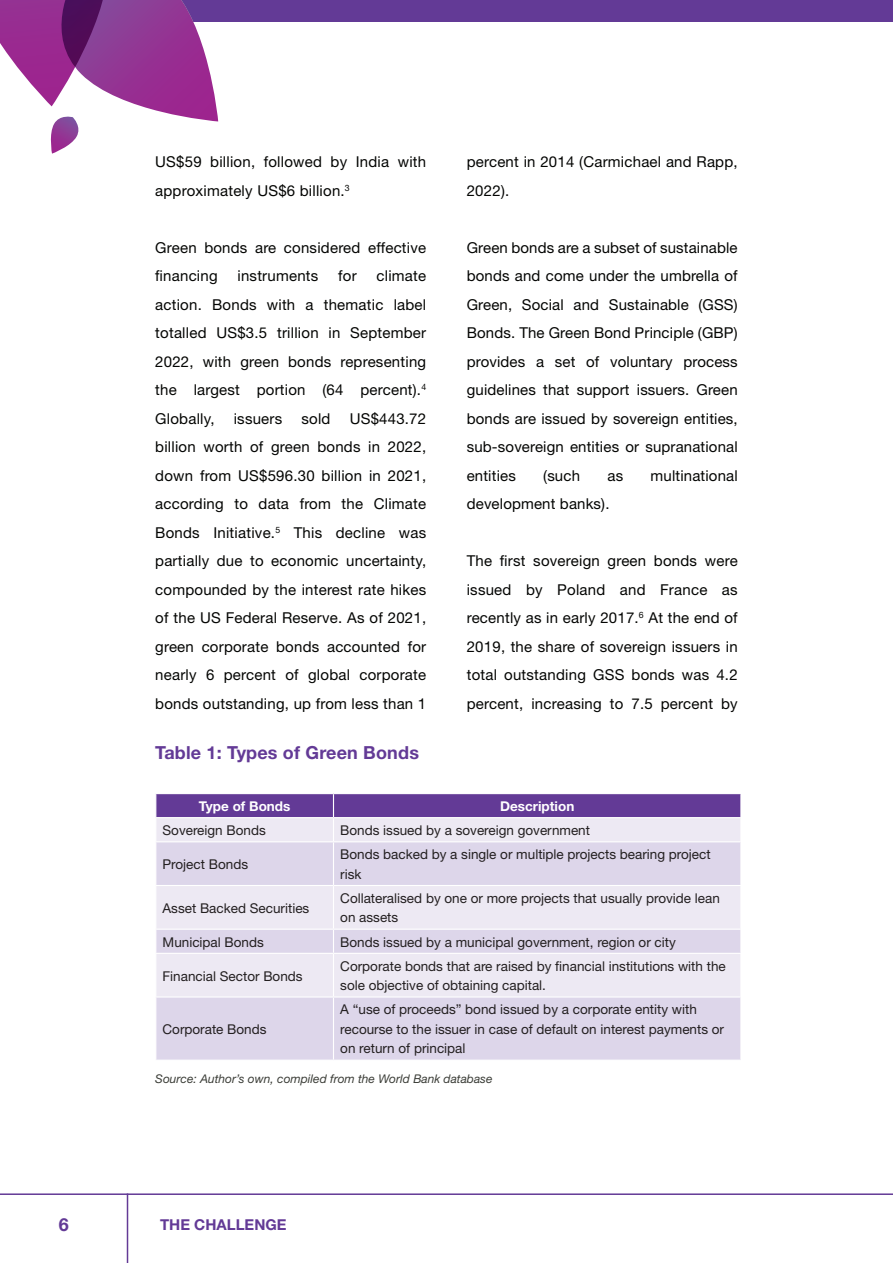
<style>
.page{position:relative;width:893px;height:1263px;background:#fff}
.page>*{position:absolute;margin:0;border:0;box-sizing:border-box;transform-origin:0 0}
.Figure_head{font:700 18px "Helvetica Neue";letter-spacing:.01em;color:#633a96}
.body_text{font:15px/28.5px "Helvetica Neue";letter-spacing:.015em;color:#040503;text-align:justify}
.t1{font:700 15px "Helvetica Neue";color:#633a96}
.t2{font:13.5px/19.5px "Helvetica Neue";color:#231f20}
.t3{font:700 13.5px "Helvetica Neue";color:#fff}
.source{font:italic 12px "Helvetica Neue";color:#3b3d37}
</style>
<div class="page">
<div style="left:93px;top:0;width:800px;height:22px;background:#633a96"></div>
<hr style="left:0;top:1193px;width:893px;height:2px;background:#633a96">
<hr style="left:127px;top:1193px;width:1px;height:70px;background:#633a96">
<svg style="left:0;top:0;width:218px;height:154px"></svg>
<svg style="left:156px;top:842px;width:584px;height:217px;background:#e3dded"></svg>
<svg style="left:155px;top:794px;width:586px;height:47px;background:#aa95c6"></svg>
<hr style="left:333px;top:842px;width:1px;height:43px;background:#fff">
<hr style="left:155px;top:885px;width:178px;height:1px;background:#fff">
<hr style="left:333px;top:885px;width:408px;height:1px;background:#fff">
<hr style="left:333px;top:886px;width:1px;height:42px;background:#fff">
<hr style="left:155px;top:928px;width:178px;height:2px;background:#fff">
<hr style="left:333px;top:928px;width:408px;height:2px;background:#fff">
<svg style="left:333px;top:930px;width:1px;height:23px"></svg>
<svg style="left:740px;top:930px;width:1px;height:23px"></svg>
<hr style="left:155px;top:953px;width:178px;height:1px;background:#fff">
<hr style="left:333px;top:953px;width:408px;height:1px;background:#fff">
<hr style="left:333px;top:954px;width:1px;height:42px;background:#fff">
<hr style="left:155px;top:996px;width:178px;height:1px;background:#fff">
<hr style="left:333px;top:996px;width:408px;height:1px;background:#fff">
<hr style="left:333px;top:997px;width:1px;height:62px;background:#fff">
<p class="body_text" style="left:155px;top:147px;width:272px">US$59 billion, followed by India with approximately US$6 billion.<sup>3</sup></p>
<p class="body_text" style="left:155px;top:233px;width:272px">Green bonds are considered effective financing</p>
<p class="body_text" style="left:237px;top:261px;width:82px">instruments</p>
<p class="body_text" style="left:338px;top:261px;width:20px">for</p>
<p class="body_text" style="left:155px;top:261px;width:272px;text-indent:221px">climate action. Bonds with a thematic label totalled US$3.5 trillion in September 2022, with green bonds representing the largest portion (64 percent).<sup>4<br></sup>Globally,</p>
<p class="body_text" style="left:155px;top:404px;width:272px;text-indent:194px">US$443.72 billion worth of green bonds in 2022, down from US$596.30 billion in 2021, according to data from the Climate Bonds Initiative.<sup>5</sup> This decline was partially due to economic uncertainty, compounded by the interest rate hikes of the US Federal Reserve. As of 2021, green corporate bonds accounted for nearly 6 percent of global corporate bonds outstanding, up from less than 1</p>
<p class="body_text" style="left:234px;top:404px;width:50px">issuers</p>
<p class="body_text" style="left:301px;top:404px;width:31px">sold</p>
<p class="body_text" style="left:467px;top:147px;width:272px">percent in 2014 (Carmichael and Rapp,<br>2022).</p>
<p class="body_text" style="left:467px;top:233px;width:272px">Green bonds are a subset of sustainable bonds and come under the umbrella of Green, Social and Sustainable (GSS)<br>Bonds. The Green Bond Principle (GBP) provides a set of voluntary process guidelines that support issuers. Green bonds are issued by sovereign entities, sub-sovereign entities or supranational entities</p>
<p class="body_text" style="left:543px;top:461px;width:38px">(such</p>
<p class="body_text" style="left:607px;top:461px;width:17px">as</p>
<p class="body_text" style="left:651px;top:461px;width:89px">multinational</p>
<p class="body_text" style="left:467px;top:489px;width:144px">development banks).</p>
<p class="body_text" style="left:467px;top:546px;width:272px">The first sovereign green bonds were issued by Poland and France as recently as in early 2017.<sup>6</sup> At the end of 2019, the share of sovereign issuers in total outstanding GSS bonds was 4.2 percent, increasing to 7.5 percent by</p>
<p class="Figure_head" style="left:155px;top:741px;width:265px">Table 1: Types of Green Bonds</p>
<p class="t3" style="left:199px;top:798px;width:93px">Type of Bonds</p>
<p class="t3" style="left:500px;top:798px;width:76px">Description</p>
<p class="t2" style="left:163px;top:820px;width:105px">Sovereign Bonds</p>
<p class="t2" style="left:340px;top:820px;width:251px">Bonds issued by a sovereign government</p>
<p class="t2" style="left:163px;top:854px;width:87px">Project Bonds</p>
<p class="t2" style="left:340px;top:844px;width:372px">Bonds backed by a single or multiple projects bearing project risk</p>
<p class="t2" style="left:163px;top:898px;width:148px">Asset Backed Securities</p>
<p class="t2" style="left:340px;top:888px;width:381px">Collateralised by one or more projects that usually provide lean on assets</p>
<p class="t2" style="left:163px;top:932px;width:103px">Municipal Bonds</p>
<p class="t2" style="left:340px;top:932px;width:337px">Bonds issued by a municipal government, region or city</p>
<p class="t2" style="left:163px;top:966px;width:142px">Financial Sector Bonds</p>
<p class="t2" style="left:340px;top:956px;width:387px">Corporate bonds that are raised by financial institutions with the sole objective of obtaining capital.</p>
<p class="t2" style="left:163px;top:1019px;width:106px">Corporate Bonds</p>
<p class="t2" style="left:340px;top:1000px;width:385px">A “use of proceeds” bond issued by a corporate entity with recourse to the issuer in case of default on interest payments or on return of principal</p>
<p class="source" style="left:155px;top:1071px;width:339px">Source: Author’s own, compiled from the World Bank database</p>
<p class="Figure_head" style="left:59px;top:1213px;width:12px">6</p>
<p class="t1" style="left:160px;top:1215px;width:128px">THE CHALLENGE</p>
</div>
